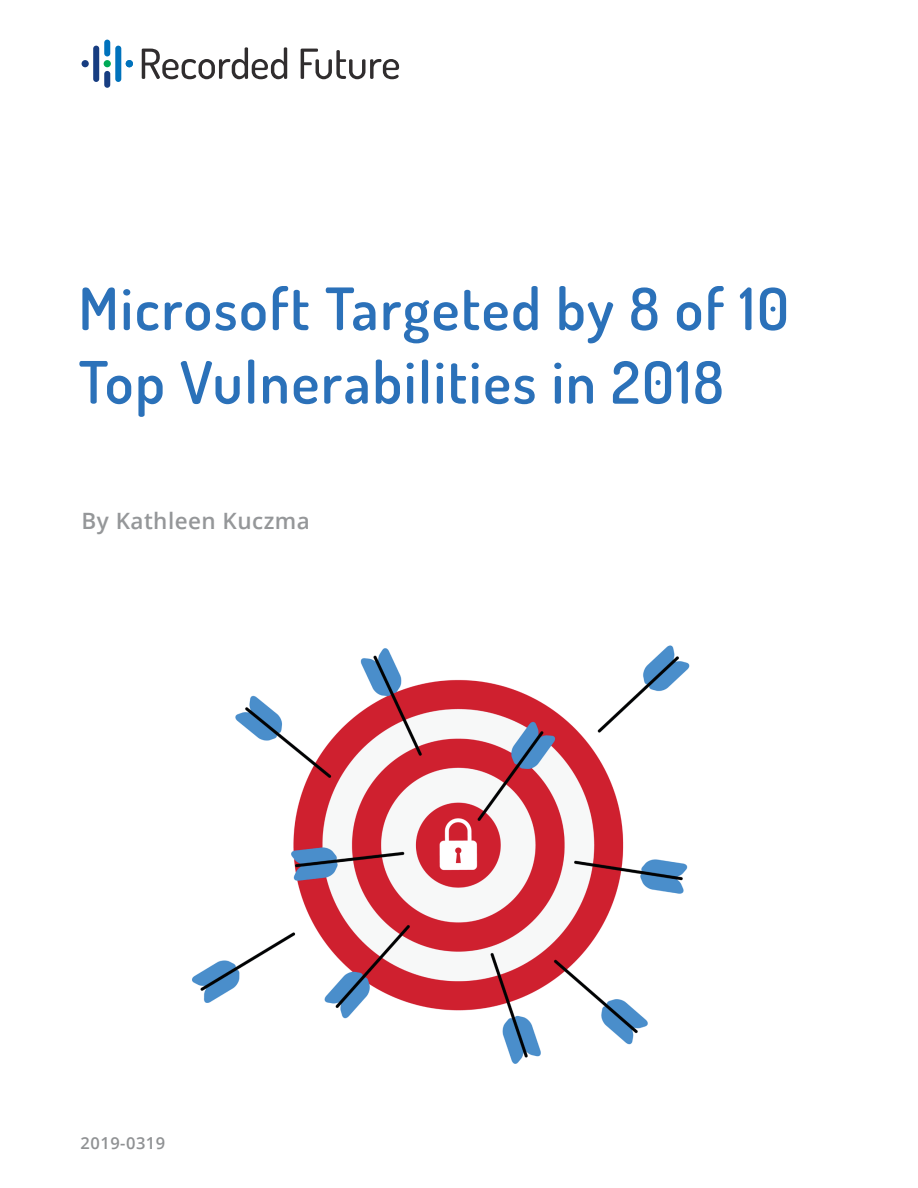
<style>
.page{position:relative;width:918px;height:1188px;background:#fff}
.page>*{position:absolute;margin:0;border:0;box-sizing:border-box;transform-origin:0 0}
.t1{font:600 58.5px/73.5px "Dosis";letter-spacing:.03em;color:#2b71b9}
.t2{font:600 22.5px "Open Sans";letter-spacing:.02em;color:#959799}
.t3{font:600 16.5px "Open Sans";letter-spacing:.03em;color:#8f9193}
</style>
<div class="page">
<svg style="left:301px;top:49px;width:98px;height:30px"></svg>
<svg style="left:142px;top:47px;width:145px;height:32px"></svg>
<div style="left:104px;top:60px;width:7px;height:7px;background:#00aa56;border-radius:50%"></div>
<div style="left:126px;top:60px;width:7px;height:7px;background:#0072bc;border-radius:50%"></div>
<div style="left:82px;top:60px;width:7px;height:7px;background:#173d81;border-radius:50%"></div>
<div style="left:104px;top:71px;width:6px;height:17px;background:#173d81;border-radius:3px"></div>
<div style="left:115px;top:46px;width:6px;height:36px;background:#0072bc;border-radius:3px"></div>
<div style="left:93px;top:46px;width:6px;height:36px;background:#173d81;border-radius:3px"></div>
<div style="left:104px;top:40px;width:6px;height:16px;background:#0072bc;border-radius:3px"></div>
<img style="left:192px;top:645px;width:498px;height:419px">
<p class="t1" style="left:79px;top:271px;width:712px">Microsoft Targeted by 8 of 10<br>Top Vulnerabilities in 2018</p>
<p class="t2" style="left:82px;top:506px;width:230px">By Kathleen Kuczma</p>
<p class="t3" style="left:81px;top:1132px;width:86px">2019-0319</p>
</div>
